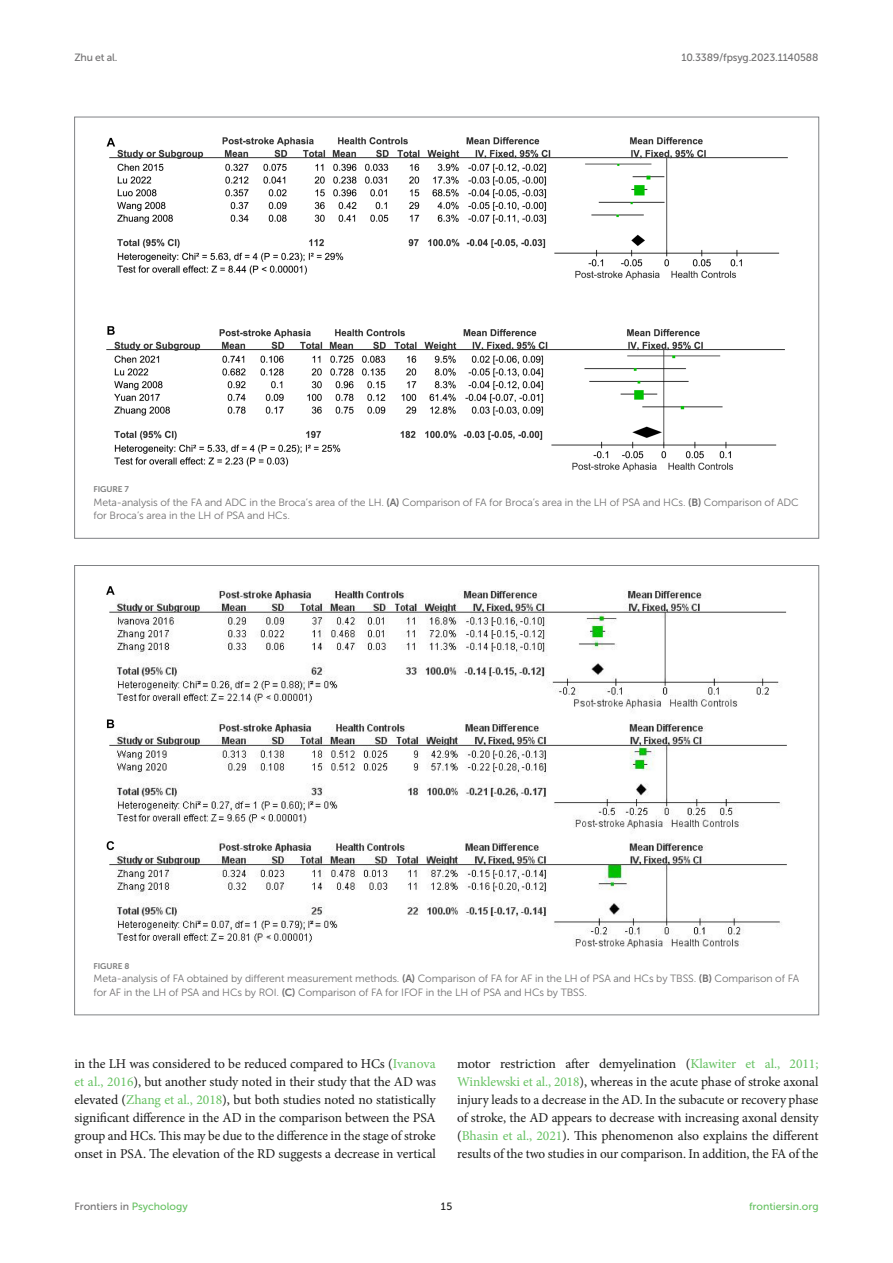
<style>
.page{position:relative;width:893px;height:1263px;background:#fff}
.page>*{position:absolute;margin:0;border:0;box-sizing:border-box;transform-origin:0 0}
.TEXT{font:13.5px/18px "Minion Pro";letter-spacing:-.005em;color:#1b1c1b;text-align:justify}
.FIG_LEG{font:10.5px/13.5px "Museo Sans 300";letter-spacing:-.01em;color:#706f70}
.t1{font:10.5px "Museo Sans 500";letter-spacing:-.015em;color:#706f70}
.t2{font:10.5px "Museo Sans 500";color:#65c161}
.t3{font:10.5px "Museo Sans 500";color:#1b1c1b}
.FIG_HD{font:8.25px "Museo Sans 700";letter-spacing:-.01em;color:#7e7f7f}
.s1{font-family:"Museo Sans 700"}
.s2{color:#65c161}
</style>
<div class="page">
<img style="left:106px;top:137px;width:682px;height:335px">
<img style="left:106px;top:586px;width:681px;height:362px">
<p class="t1" style="left:74px;top:51px;width:45px">Zhu et al.</p>
<p class="t1" style="left:681px;top:51px;width:139px">10.3389/fpsyg.2023.1140588</p>
<p class="FIG_HD" style="left:94px;top:485px;width:37px">FIGURE 7</p>
<p class="FIG_LEG" style="left:94px;top:496px;width:707px">Meta-analysis of the FA and ADC in the Broca’s area of the LH. <span class="s1">(A)</span> Comparison of FA for Broca’s area in the LH of PSA and HCs. <span class="s1">(B)</span> Comparison of ADC for Broca’s area in the LH of PSA and HCs.</p>
<p class="FIG_HD" style="left:94px;top:961px;width:37px">FIGURE 8</p>
<p class="FIG_LEG" style="left:94px;top:972px;width:707px">Meta-analysis of FA obtained by different measurement methods. <span class="s1">(A)</span> Comparison of FA for AF in the LH of PSA and HCs by TBSS. <span class="s1">(B)</span> Comparison of FA for AF in the LH of PSA and HCs by ROI. <span class="s1">(C)</span> Comparison of FA for IFOF in the LH of PSA and HCs by TBSS.</p>
<p class="TEXT" style="left:74px;top:1055px;width:363px">in the LH was considered to be reduced compared to HCs (<span class="s2">Ivanova et al., 2016</span>), but another study noted in their study that the AD was elevated (<span class="s2">Zhang et al., 2018</span>), but both studies noted no statistically significant difference in the AD in the comparison between the PSA group and HCs. This may be due to the difference in the stage of stroke onset in PSA. The elevation of the RD suggests a decrease in vertical</p>
<p class="TEXT" style="left:457px;top:1055px;width:363px">motor restriction after demyelination (<span class="s2">Klawiter et al., 2011; Winklewski et al., 2018</span>), whereas in the acute phase of stroke axonal injury leads to a decrease in the AD. In the subacute or recovery phase of stroke, the AD appears to decrease with increasing axonal density (<span class="s2">Bhasin et al., 2021</span>). This phenomenon also explains the different results of the two studies in our comparison. In addition, the FA of the</p>
<p class="t1" style="left:74px;top:1200px;width:115px">Frontiers in <span class="s2">Psychology</span></p>
<p class="t3" style="left:441px;top:1200px;width:13px">15</p>
<p class="t2" style="left:749px;top:1200px;width:71px">frontiersin.org</p>
</div>
